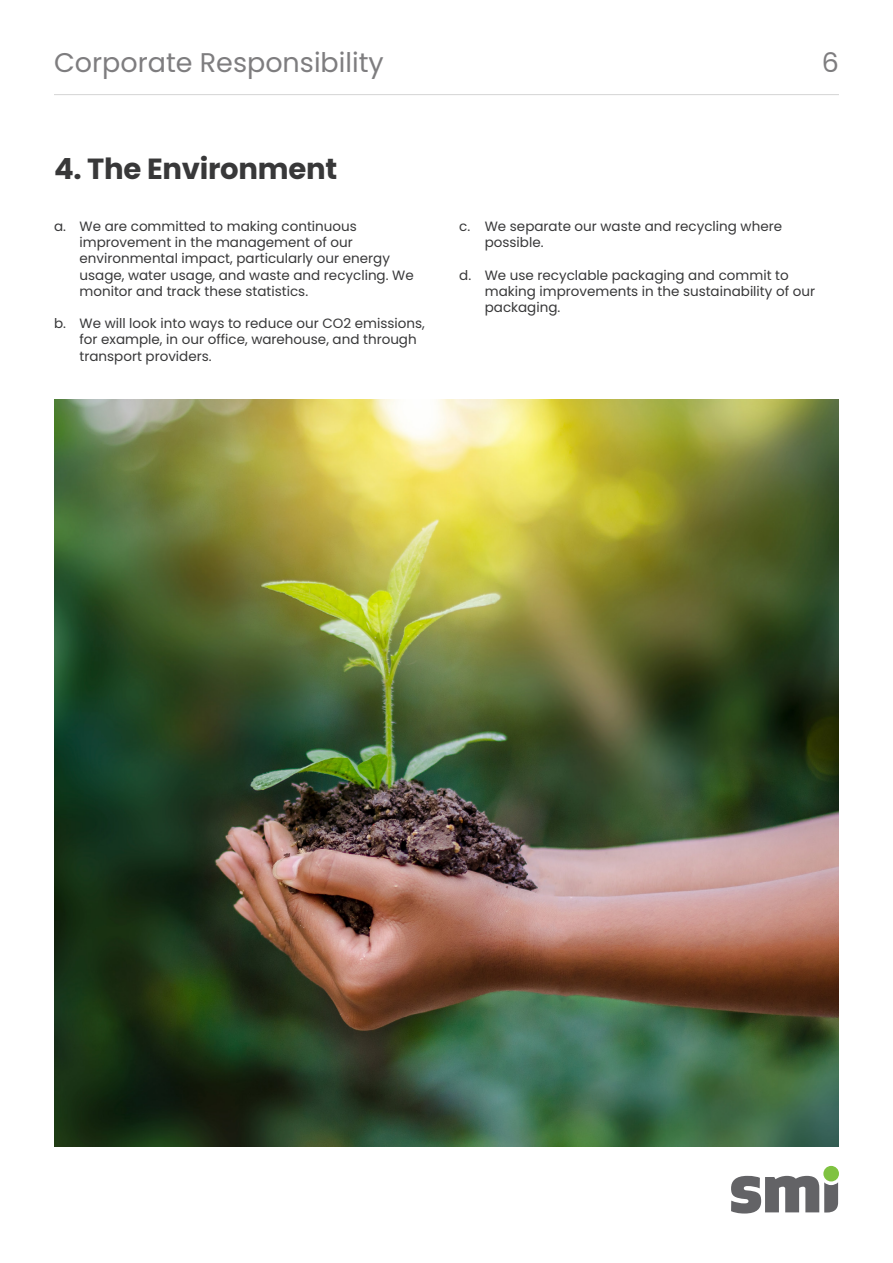
<style>
.page{position:relative;width:893px;height:1263px;background:#fff}
.page>*{position:absolute;margin:0;border:0;box-sizing:border-box;transform-origin:0 0}
.t1{font:700 29.1px "Poppins";letter-spacing:-.01em;color:#383839}
.t2{font:27px "Poppins";color:#7e7d7f}
.t3{font:13.5px/16.2px "Poppins";color:#383839}
</style>
<div class="page">
<hr style="left:54px;top:94px;width:785px;height:1px;background:#231f20">
<div style="left:823px;top:1166px;width:16px;height:15px;background:#7fc241;border-radius:50%"></div>
<svg style="left:731px;top:1176px;width:107px;height:37px"></svg>
<img style="left:54px;top:400px;width:784px;height:747px">
<h2 class="t2" style="left:54px;top:47px;width:331px">Corporate Responsibility</h2>
<h2 class="t2" style="left:822px;top:47px;width:19px">6</h2>
<p class="t1" style="left:54px;top:152px;width:285px">4. The Environment</p>
<p class="t3" style="left:80px;top:218px;width:336px;text-indent:-26px">a. We are committed to making continuous improvement in the management of our environmental impact, particularly our energy usage, water usage, and waste and recycling. We monitor and track these statistics.</p>
<p class="t3" style="left:80px;top:315px;width:347px;text-indent:-26px">b. We will look into ways to reduce our CO2 emissions, for example, in our office, warehouse, and through transport providers.</p>
<p class="t3" style="left:485px;top:218px;width:299px;text-indent:-26px">c. We separate our waste and recycling where possible.</p>
<p class="t3" style="left:485px;top:267px;width:332px;text-indent:-26px">d. We use recyclable packaging and commit to making improvements in the sustainability of our packaging.</p>
</div>
